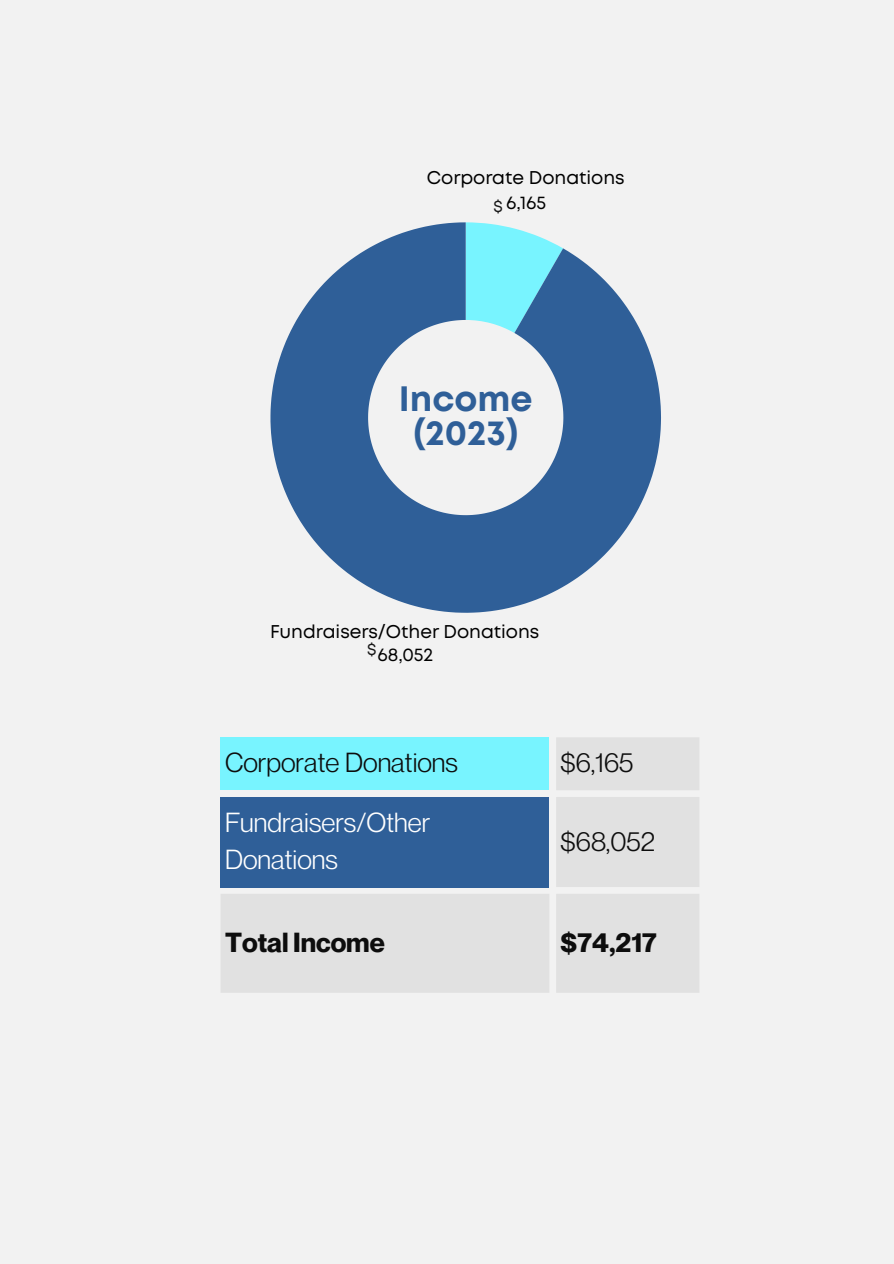
<style>
.page{position:relative;width:894px;height:1264px;background:#fff}
.page>*{position:absolute;margin:0;border:0;box-sizing:border-box;transform-origin:0 0}
.t1{font:700 35.25px/34.7px "Mont";color:#2f5f98;text-align:center}
.t2{font:27px "Neue Montreal";color:#0d0d0d}
.t3{font:27px/37.2px "Neue Montreal";color:#fff}
.t4{font:700 27px "Neue Montreal";color:#0d0d0d}
.t5{font:18.45px/23.1px "Mont";color:#000;text-align:center}
.t6{font:16.5px "Mont";color:#191919}
</style>
<div class="page">
<div style="left:0;top:0;width:893px;height:1263px;background:#f2f2f2"></div>
<svg style="left:220px;top:737px;width:479px;height:255px;background:#cee5e7"></svg>
<div style="left:220px;top:797px;width:329px;height:90px;background:#2f5f98"></div>
<svg style="left:270px;top:222px;width:390px;height:391px;fill:#2f5f98"></svg>
<p class="t5" style="left:427px;top:167px;width:199px;line-height:25px">Corporate Donations<br>6,165</p>
<p class="t6" style="left:493px;top:200px;width:11px">$</p>
<h1 class="t1" style="left:399px;top:383px;width:135px">Income (2023)</h1>
<p class="t5" style="left:270px;top:621px;width:271px">Fundraisers/Other Donations<br>68,052</p>
<p class="t6" style="left:367px;top:643px;width:11px">$</p>
<h2 class="t2" style="left:225px;top:746px;width:234px">Corporate Donations</h2>
<h2 class="t2" style="left:560px;top:746px;width:74px">$6,165</h2>
<h2 class="t3" style="left:225px;top:803px;width:207px">Fundraisers/Other<br>Donations</h2>
<h2 class="t2" style="left:560px;top:824px;width:96px">$68,052</h2>
<h2 class="t4" style="left:225px;top:926px;width:161px">Total Income</h2>
<h2 class="t4" style="left:560px;top:926px;width:98px">$74,217</h2>
</div>
